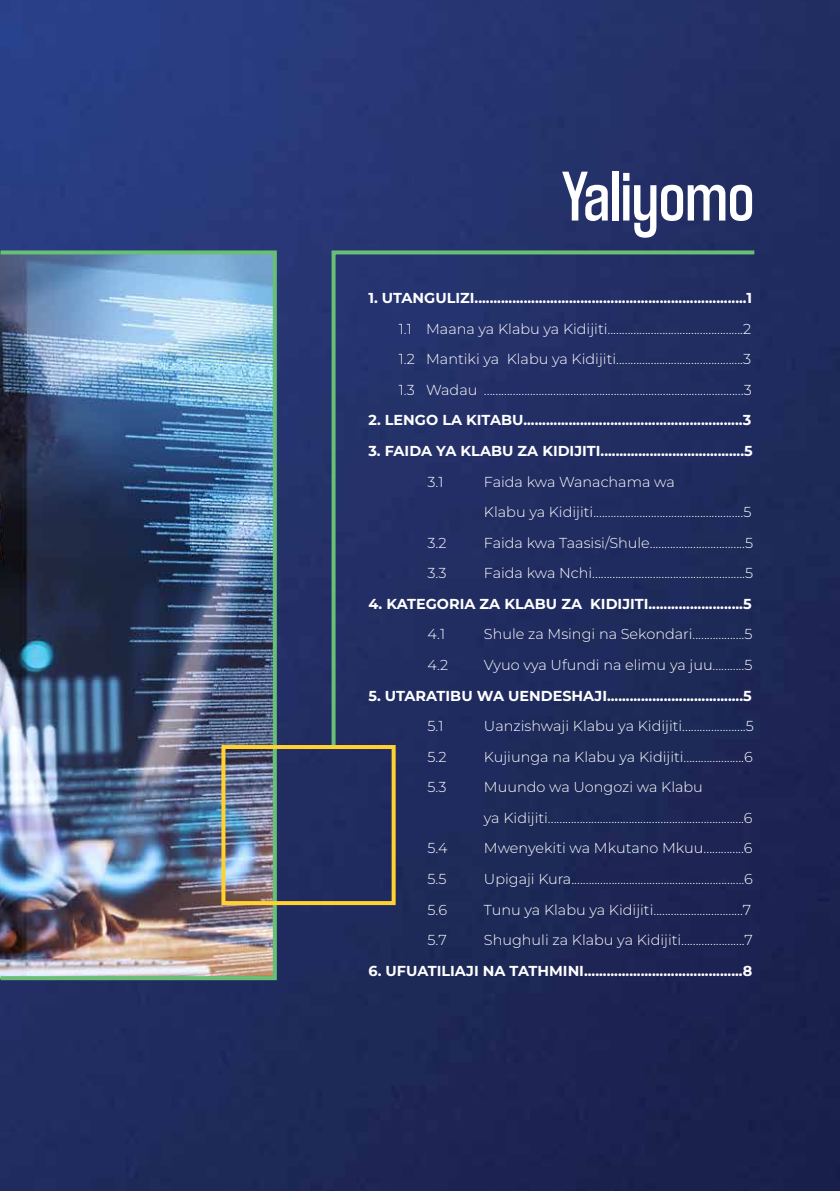
<style>
.page{position:relative;width:840px;height:1191px;background:#fff}
.page>*{position:absolute;margin:0;border:0;box-sizing:border-box;transform-origin:0 0}
.t1{font:73.6px "Coolvetica Condensed Rg";letter-spacing:.005em;color:#fff}
.t2{font:300 14.4px/30.6px "Montserrat";color:#fff}
.t3{font:700 14.4px "Montserrat";color:#fff}
</style>
<div class="page">
<img style="left:0;top:0;width:839px;height:1191px">
<img style="left:0;top:250px;width:277px;height:730px">
<svg style="left:329px;top:248px;width:429px;height:503px"></svg>
<div style="left:221px;top:745px;width:174px;height:160px;border:4px solid #ffd131"></div>
<h1 class="t1" style="left:561px;top:150px;width:194px">Yaliyomo</h1>
<p class="t3" style="left:368px;top:288px;width:385px">1. UTANGULIZI........................................................................1</p>
<p class="t2" style="left:398px;top:313px;width:354px;text-align:justify">1.1 Maana ya Klabu ya Kidijiti...............................................2<br>1.2 Mantiki ya Klabu ya Kidijiti............................................3<br>1.3 Wadau ..........................................................................................3</p>
<p class="t3" style="left:368px;top:411px;width:384px">2. LENGO LA KITABU..........................................................3</p>
<p class="t3" style="left:368px;top:441px;width:385px">3. FAIDA YA KLABU ZA KIDIJITI......................................5</p>
<p class="t2" style="left:427px;top:466px;width:17px">3.1</p>
<p class="t2" style="left:483px;top:466px;width:269px">Faida kwa Wanachama wa<br>Klabu ya Kidijiti....................................................5</p>
<p class="t2" style="left:427px;top:527px;width:21px">3.2</p>
<p class="t2" style="left:483px;top:527px;width:270px">Faida kwa Taasisi/Shule.................................5</p>
<p class="t2" style="left:427px;top:557px;width:21px">3.3</p>
<p class="t2" style="left:483px;top:557px;width:270px">Faida kwa Nchi.....................................................5</p>
<p class="t3" style="left:368px;top:594px;width:384px">4. KATEGORIA ZA KLABU ZA KIDIJITI.........................5</p>
<p class="t2" style="left:427px;top:618px;width:19px">4.1</p>
<p class="t2" style="left:483px;top:618px;width:270px">Shule za Msingi na Sekondari..................5</p>
<p class="t2" style="left:427px;top:649px;width:22px">4.2</p>
<p class="t2" style="left:483px;top:649px;width:270px">Vyuo vya Ufundi na elimu ya juu...........5</p>
<p class="t3" style="left:368px;top:686px;width:384px">5. UTARATIBU WA UENDESHAJI....................................5</p>
<p class="t2" style="left:427px;top:710px;width:17px">5.1</p>
<p class="t2" style="left:483px;top:710px;width:271px">Uanzishwaji Klabu ya Kidijiti......................5</p>
<p class="t2" style="left:427px;top:741px;width:21px">5.2</p>
<p class="t2" style="left:483px;top:741px;width:270px">Kujiunga na Klabu ya Kidijiti.....................6</p>
<p class="t2" style="left:427px;top:771px;width:21px">5.3</p>
<p class="t2" style="left:483px;top:771px;width:270px">Muundo wa Uongozi wa Klabu<br>ya Kidijiti....................................................................6</p>
<p class="t2" style="left:427px;top:832px;width:22px">5.4</p>
<p class="t2" style="left:483px;top:832px;width:270px">Mwenyekiti wa Mkutano Mkuu..............6</p>
<p class="t2" style="left:427px;top:863px;width:20px">5.5</p>
<p class="t2" style="left:483px;top:863px;width:270px">Upigaji Kura............................................................6</p>
<p class="t2" style="left:427px;top:893px;width:21px">5.6</p>
<p class="t2" style="left:483px;top:893px;width:268px">Tunu ya Klabu ya Kidijiti...............................7</p>
<p class="t2" style="left:427px;top:924px;width:21px">5.7</p>
<p class="t2" style="left:483px;top:924px;width:270px">Shughuli za Klabu ya Kidijiti......................7</p>
<p class="t3" style="left:368px;top:961px;width:385px">6. UFUATILIAJI NA TATHMINI..........................................8</p>
</div>
